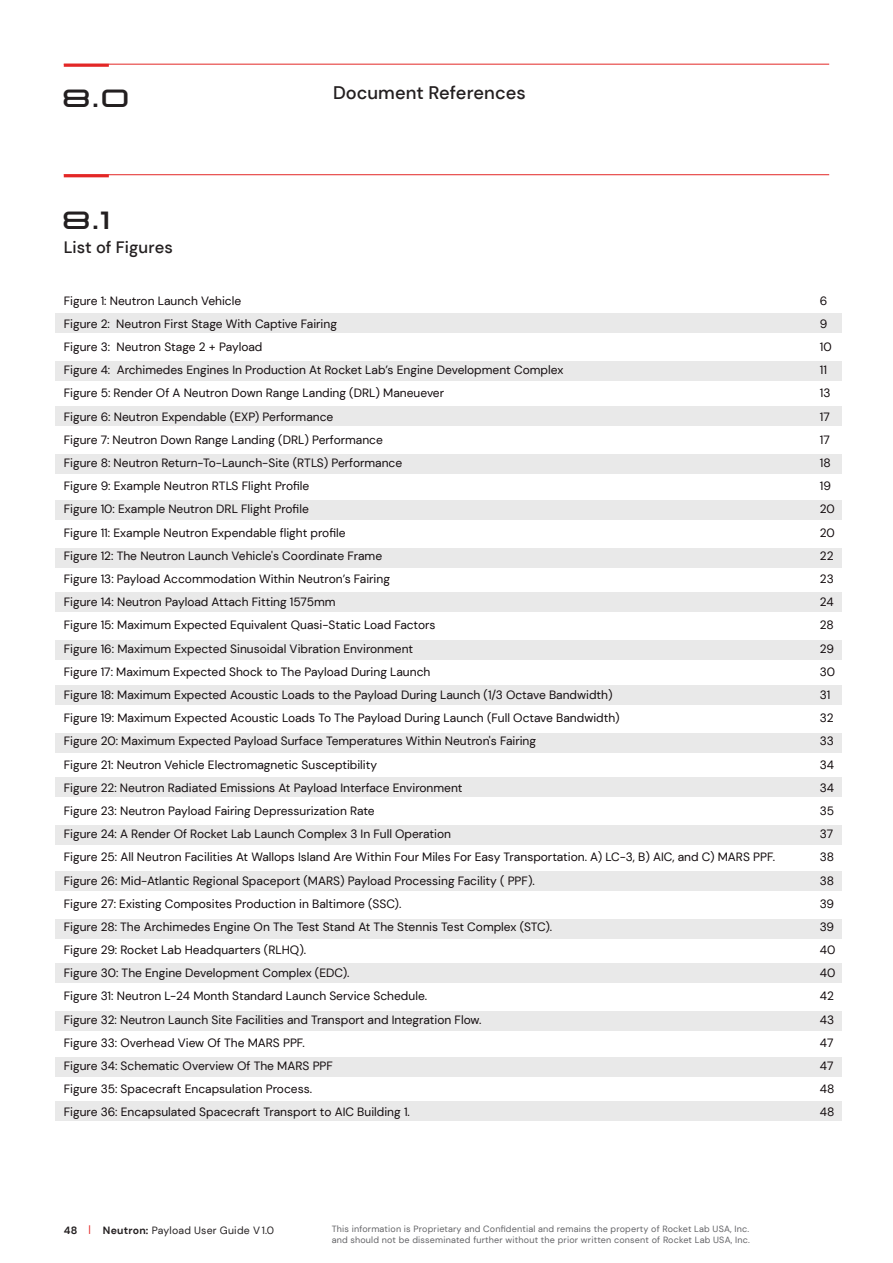
<style>
.page{position:relative;width:893px;height:1263px;background:#fff}
.page>*{position:absolute;margin:0;border:0;box-sizing:border-box;transform-origin:0 0}
._1_1_NUMBERS{font:36px "Nebula";color:#231f20}
._1_1_Headlines{font:500 18.15px "DM Sans";color:#231f20}
._1_1_Headlines-2{font:500 16.5px "DM Sans";color:#231f20}
.t1{font:12px "DM Sans";color:#110a0c}
.t2{font:10.5px "DM Sans";letter-spacing:.02em;color:#231f20}
.t3{font:9px/10.8px "DM Sans";letter-spacing:.02em;color:#636366}
.s1{font-weight:700}
.s2{color:#e32726}
</style>
<div class="page">
<hr style="left:64px;top:64px;width:765px;height:1px;background:#e32726">
<hr style="left:64px;top:174px;width:765px;height:1px;background:#e32726">
<hr style="left:64px;top:64px;width:45px;height:3px;background:#e32726">
<hr style="left:64px;top:174px;width:45px;height:3px;background:#e32726">
<div style="left:56px;top:313px;width:786px;height:20px;background:#e9e9e9"></div>
<div style="left:56px;top:685px;width:786px;height:19px;background:#e9e9e9"></div>
<div style="left:56px;top:406px;width:786px;height:20px;background:#e9e9e9"></div>
<div style="left:56px;top:777px;width:786px;height:20px;background:#e9e9e9"></div>
<div style="left:56px;top:500px;width:786px;height:20px;background:#e9e9e9"></div>
<div style="left:56px;top:871px;width:786px;height:20px;background:#e9e9e9"></div>
<div style="left:56px;top:592px;width:786px;height:20px;background:#e9e9e9"></div>
<div style="left:56px;top:963px;width:786px;height:20px;background:#e9e9e9"></div>
<div style="left:56px;top:1101px;width:786px;height:20px;background:#e9e9e9"></div>
<div style="left:56px;top:361px;width:786px;height:20px;background:#e9e9e9"></div>
<div style="left:56px;top:733px;width:786px;height:19px;background:#e9e9e9"></div>
<div style="left:56px;top:454px;width:786px;height:20px;background:#e9e9e9"></div>
<div style="left:56px;top:825px;width:786px;height:20px;background:#e9e9e9"></div>
<div style="left:56px;top:548px;width:786px;height:20px;background:#e9e9e9"></div>
<div style="left:56px;top:919px;width:786px;height:20px;background:#e9e9e9"></div>
<div style="left:56px;top:1057px;width:786px;height:20px;background:#e9e9e9"></div>
<div style="left:56px;top:640px;width:786px;height:20px;background:#e9e9e9"></div>
<div style="left:56px;top:1011px;width:786px;height:20px;background:#e9e9e9"></div>
<p class="_1_1_NUMBERS" style="left:64px;top:81px;width:71px">8.0</p>
<p class="_1_1_NUMBERS" style="left:64px;top:203px;width:51px">8.1</p>
<p class="_1_1_Headlines-2" style="left:64px;top:237px;width:111px">List of Figures</p>
<p class="_1_1_Headlines" style="left:333px;top:81px;width:194px">Document References</p>
<p class="t1" style="left:64px;top:293px;width:179px">Figure 1: Neutron Launch Vehicle</p>
<p class="t1" style="left:820px;top:293px;width:9px">6</p>
<p class="t1" style="left:64px;top:316px;width:275px">Figure 2: Neutron First Stage With Captive Fairing</p>
<p class="t1" style="left:820px;top:316px;width:9px">9</p>
<p class="t1" style="left:64px;top:339px;width:200px">Figure 3: Neutron Stage 2 + Payload</p>
<p class="t1" style="left:820px;top:339px;width:13px">10</p>
<p class="t1" style="left:64px;top:363px;width:501px">Figure 4: Archimedes Engines In Production At Rocket Lab’s Engine Development Complex</p>
<p class="t1" style="left:820px;top:363px;width:9px">11</p>
<p class="t1" style="left:64px;top:386px;width:382px">Figure 5: Render Of A Neutron Down Range Landing (DRL) Maneuever</p>
<p class="t1" style="left:820px;top:386px;width:12px">13</p>
<p class="t1" style="left:64px;top:409px;width:271px">Figure 6: Neutron Expendable (EXP) Performance</p>
<p class="t1" style="left:820px;top:409px;width:12px">17</p>
<p class="t1" style="left:64px;top:432px;width:321px">Figure 7: Neutron Down Range Landing (DRL) Performance</p>
<p class="t1" style="left:820px;top:432px;width:12px">17</p>
<p class="t1" style="left:64px;top:455px;width:340px">Figure 8: Neutron Return-To-Launch-Site (RTLS) Performance</p>
<p class="t1" style="left:820px;top:455px;width:12px">18</p>
<p class="t1" style="left:64px;top:479px;width:247px">Figure 9: Example Neutron RTLS Flight Profile</p>
<p class="t1" style="left:820px;top:479px;width:13px">19</p>
<p class="t1" style="left:64px;top:502px;width:247px">Figure 10: Example Neutron DRL Flight Profile</p>
<p class="t1" style="left:820px;top:502px;width:17px">20</p>
<p class="t1" style="left:64px;top:525px;width:283px">Figure 11: Example Neutron Expendable flight profile</p>
<p class="t1" style="left:820px;top:525px;width:17px">20</p>
<p class="t1" style="left:64px;top:548px;width:320px">Figure 12: The Neutron Launch Vehicle's Coordinate Frame</p>
<p class="t1" style="left:820px;top:548px;width:15px">22</p>
<p class="t1" style="left:64px;top:571px;width:328px">Figure 13: Payload Accommodation Within Neutron’s Fairing</p>
<p class="t1" style="left:820px;top:571px;width:15px">23</p>
<p class="t1" style="left:64px;top:594px;width:273px">Figure 14: Neutron Payload Attach Fitting 1575mm</p>
<p class="t1" style="left:820px;top:594px;width:15px">24</p>
<p class="t1" style="left:64px;top:618px;width:373px">Figure 15: Maximum Expected Equivalent Quasi-Static Load Factors</p>
<p class="t1" style="left:820px;top:618px;width:15px">28</p>
<p class="t1" style="left:64px;top:641px;width:351px">Figure 16: Maximum Expected Sinusoidal Vibration Environment</p>
<p class="t1" style="left:820px;top:641px;width:16px">29</p>
<p class="t1" style="left:64px;top:664px;width:368px">Figure 17: Maximum Expected Shock to The Payload During Launch</p>
<p class="t1" style="left:820px;top:664px;width:17px">30</p>
<p class="t1" style="left:64px;top:687px;width:550px">Figure 18: Maximum Expected Acoustic Loads to the Payload During Launch (1/3 Octave Bandwidth)</p>
<p class="t1" style="left:820px;top:687px;width:12px">31</p>
<p class="t1" style="left:64px;top:710px;width:557px">Figure 19: Maximum Expected Acoustic Loads To The Payload During Launch (Full Octave Bandwidth)</p>
<p class="t1" style="left:820px;top:710px;width:15px">32</p>
<p class="t1" style="left:64px;top:734px;width:474px">Figure 20: Maximum Expected Payload Surface Temperatures Within Neutron's Fairing</p>
<p class="t1" style="left:820px;top:734px;width:16px">33</p>
<p class="t1" style="left:64px;top:757px;width:315px">Figure 21: Neutron Vehicle Electromagnetic Susceptibility</p>
<p class="t1" style="left:820px;top:757px;width:16px">34</p>
<p class="t1" style="left:64px;top:780px;width:400px">Figure 22: Neutron Radiated Emissions At Payload Interface Environment</p>
<p class="t1" style="left:820px;top:780px;width:16px">34</p>
<p class="t1" style="left:64px;top:803px;width:312px">Figure 23: Neutron Payload Fairing Depressurization Rate</p>
<p class="t1" style="left:820px;top:803px;width:16px">35</p>
<p class="t1" style="left:64px;top:826px;width:389px">Figure 24: A Render Of Rocket Lab Launch Complex 3 In Full Operation</p>
<p class="t1" style="left:820px;top:826px;width:15px">37</p>
<p class="t1" style="left:64px;top:850px;width:713px">Figure 25: All Neutron Facilities At Wallops Island Are Within Four Miles For Easy Transportation. A) LC-3, B) AIC, and C) MARS PPF.</p>
<p class="t1" style="left:820px;top:850px;width:16px">38</p>
<p class="t1" style="left:64px;top:873px;width:472px">Figure 26: Mid-Atlantic Regional Spaceport (MARS) Payload Processing Facility ( PPF).</p>
<p class="t1" style="left:820px;top:873px;width:16px">38</p>
<p class="t1" style="left:64px;top:896px;width:339px">Figure 27: Existing Composites Production in Baltimore (SSC).</p>
<p class="t1" style="left:820px;top:896px;width:16px">39</p>
<p class="t1" style="left:64px;top:919px;width:490px">Figure 28: The Archimedes Engine On The Test Stand At The Stennis Test Complex (STC).</p>
<p class="t1" style="left:820px;top:919px;width:16px">39</p>
<p class="t1" style="left:64px;top:942px;width:244px">Figure 29: Rocket Lab Headquarters (RLHQ).</p>
<p class="t1" style="left:820px;top:942px;width:17px">40</p>
<p class="t1" style="left:64px;top:966px;width:287px">Figure 30: The Engine Development Complex (EDC).</p>
<p class="t1" style="left:820px;top:966px;width:17px">40</p>
<p class="t1" style="left:64px;top:989px;width:365px">Figure 31: Neutron L-24 Month Standard Launch Service Schedule.</p>
<p class="t1" style="left:820px;top:989px;width:16px">42</p>
<p class="t1" style="left:64px;top:1012px;width:419px">Figure 32: Neutron Launch Site Facilities and Transport and Integration Flow.</p>
<p class="t1" style="left:820px;top:1012px;width:16px">43</p>
<p class="t1" style="left:64px;top:1035px;width:243px">Figure 33: Overhead View Of The MARS PPF.</p>
<p class="t1" style="left:820px;top:1035px;width:15px">47</p>
<p class="t1" style="left:64px;top:1058px;width:271px">Figure 34: Schematic Overview Of The MARS PPF</p>
<p class="t1" style="left:820px;top:1058px;width:15px">47</p>
<p class="t1" style="left:64px;top:1082px;width:250px">Figure 35: Spacecraft Encapsulation Process.</p>
<p class="t1" style="left:820px;top:1082px;width:16px">48</p>
<p class="t1" style="left:64px;top:1105px;width:348px">Figure 36: Encapsulated Spacecraft Transport to AIC Building 1.</p>
<p class="t1" style="left:820px;top:1105px;width:16px">48</p>
<p class="t2" style="left:64px;top:1223px;width:212px"><span class="s1">48</span> <span class="s2">|</span> <span class="s1">Neutron:</span> Payload User Guide V 1.0</p>
<p class="t3" style="left:332px;top:1224px;width:420px">This information is Proprietary and Confidential and remains the property of Rocket Lab USA, Inc. and should not be disseminated further without the prior written consent of Rocket Lab USA, Inc.</p>
</div>
